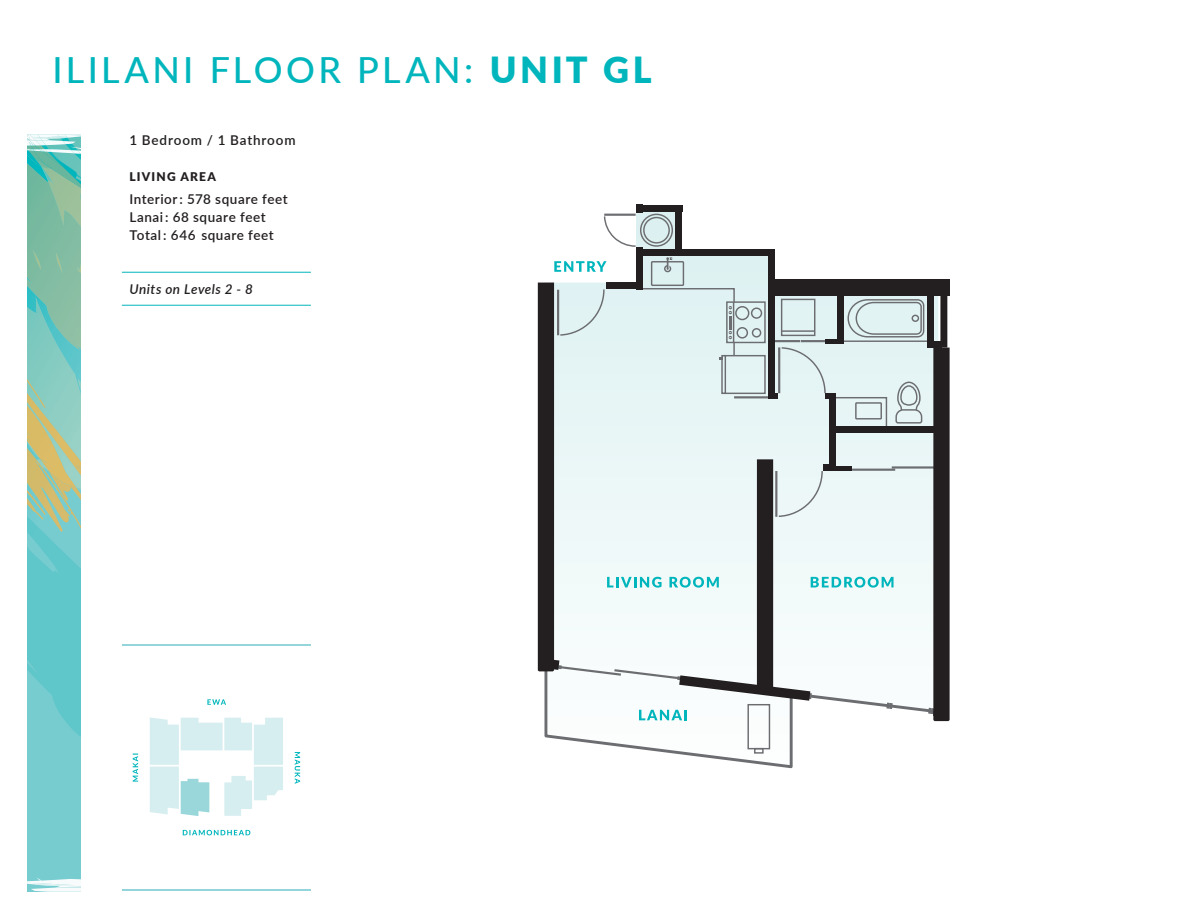
<style>
.page{position:relative;width:1188px;height:918px;background:#fff}
.page>*{position:absolute;margin:0;border:0;box-sizing:border-box;transform-origin:0 0}
.t1{font:500 36px "Lato";letter-spacing:.09em;color:#00b6bc}
.t2{font:600 13.5px/18px "Lato";letter-spacing:.04em;color:#231f20}
.t3{font:600 13.5px "Lato";letter-spacing:.06em;color:#231f20}
.t4{font:italic 600 13.5px "Lato";letter-spacing:.04em;color:#231f20}
.t5{font:900 12px "Lato";letter-spacing:.1em;color:#231f20}
.s1{font-weight:900}
</style>
<div class="page">
<svg style="left:27px;top:134px;width:54px;height:758px;background:#7fc6ba"></svg>
<hr style="left:122px;top:644px;width:189px;height:2px;background:#93d5da">
<hr style="left:122px;top:890px;width:189px;height:1px;background:#93d5da">
<svg style="left:133px;top:754px;width:5px;height:28px"></svg>
<svg style="left:183px;top:830px;width:67px;height:5px"></svg>
<svg style="left:295px;top:752px;width:5px;height:32px"></svg>
<svg style="left:207px;top:699px;width:19px;height:6px"></svg>
<hr style="left:122px;top:272px;width:189px;height:1px;background:#00b6bc">
<hr style="left:122px;top:305px;width:189px;height:1px;background:#00b6bc">
<svg style="left:545px;top:208px;width:223px;height:75px"></svg>
<svg style="left:664px;top:257px;width:8px;height:15px"></svg>
<hr style="left:604px;top:214px;width:32px;height:2px;background:#6c6d70">
<div style="left:651px;top:261px;width:33px;height:25px;border:1px solid #6c6d70"></div>
<div style="left:640px;top:214px;width:33px;height:33px;border:1px solid #6c6d70;border-radius:50%"></div>
<div style="left:643px;top:217px;width:27px;height:27px;border:1px solid #6c6d70;border-radius:50%"></div>
<svg style="left:603px;top:215px;width:34px;height:33px"></svg>
<div style="left:774px;top:279px;width:176px;height:17px;background:#231f20"></div>
<div style="left:636px;top:205px;width:7px;height:8px;background:#231f20"></div>
<div style="left:675px;top:208px;width:7px;height:43px;background:#231f20"></div>
<div style="left:637px;top:249px;width:137px;height:7px;background:#231f20"></div>
<div style="left:636px;top:205px;width:46px;height:6px;background:#231f20"></div>
<div style="left:636px;top:247px;width:7px;height:42px;background:#231f20"></div>
<div style="left:768px;top:249px;width:7px;height:150px;background:#231f20"></div>
<svg style="left:554px;top:261px;width:53px;height:11px"></svg>
<svg style="left:538px;top:283px;width:412px;height:486px"></svg>
<svg style="left:150px;top:717px;width:133px;height:99px"></svg>
<h1 class="t1" style="left:52px;top:44px;width:601px">ILILANI FLOOR PLAN: <span class="s1">UNIT GL</span></h1>
<p class="t3" style="left:129px;top:130px;width:168px">1 Bedroom / 1 Bathroom</p>
<p class="t5" style="left:129px;top:168px;width:88px">LIVING AREA</p>
<p class="t2" style="left:129px;top:189px;width:160px">Interior : 578 square feet<br>Lanai : 68 square feet<br>Total : 646 square feet</p>
<p class="t4" style="left:129px;top:279px;width:125px">Units on Levels 2 - 8</p>
</div>
